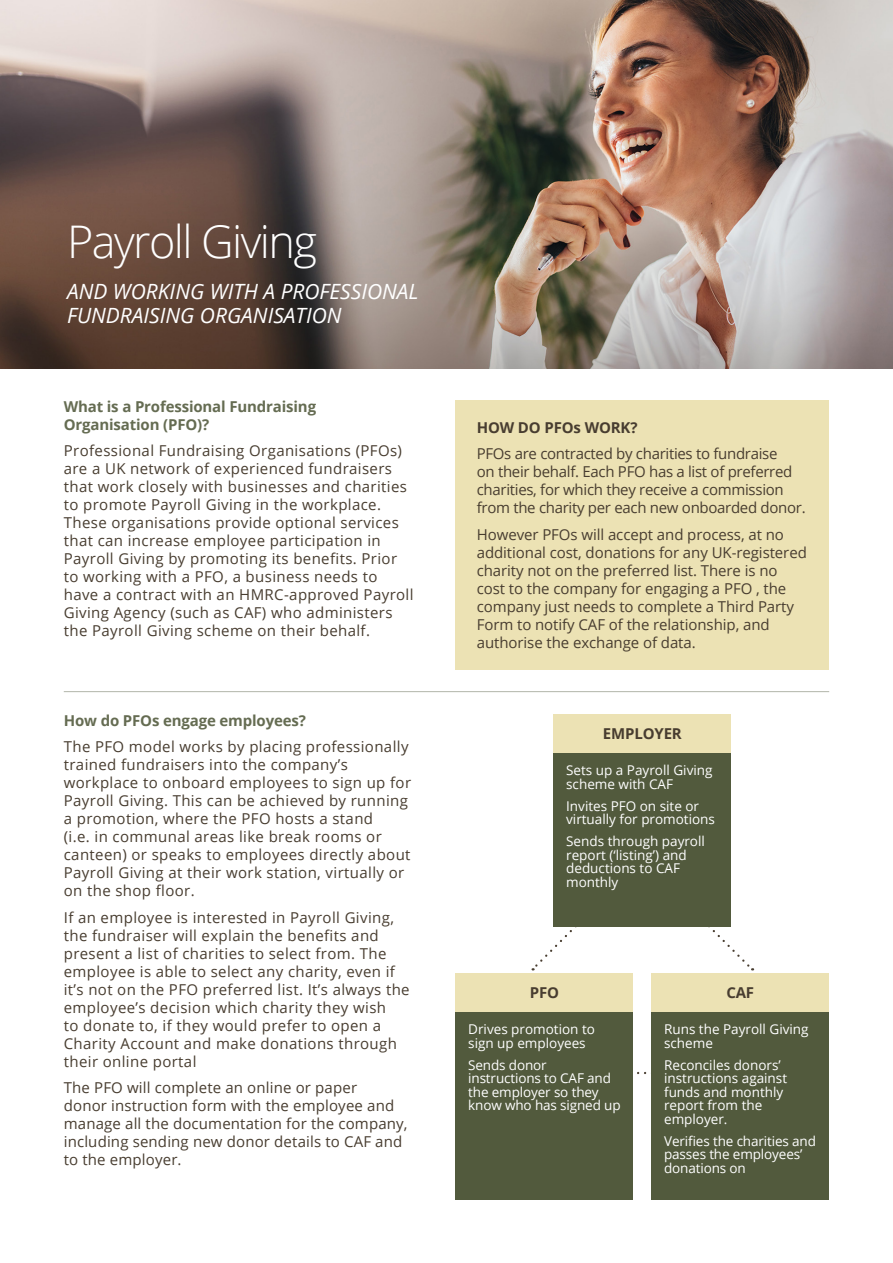
<style>
.page{position:relative;width:893px;height:1263px;background:#fff}
.page>*{position:absolute;margin:0;border:0;box-sizing:border-box;transform-origin:0 0}
.t1{font:300 45px "Open Sans";letter-spacing:-.035em;color:#fff}
.t2{font:italic 21px/24px "Open Sans";color:#fff}
.t3{font:15px/18px "Open Sans";letter-spacing:.025em;color:#483d30}
.t4{font:15px/18px "Open Sans";letter-spacing:-.005em;color:#483d30}
.t5{font:15px/18px "Open Sans";letter-spacing:-.02em;color:#483d30}
.t6{font:700 15px/18px "Open Sans";letter-spacing:-.01em;color:#656c52}
.t7{font:700 15px "Open Sans";letter-spacing:-.01em;color:#483d30}
.t8{font:13.5px/13.5px "Open Sans";color:#fff}
</style>
<div class="page">
<svg style="left:532px;top:927px;width:45px;height:43px"></svg>
<svg style="left:637px;top:1072px;width:10px;height:2px"></svg>
<svg style="left:708px;top:927px;width:45px;height:43px"></svg>
<img style="left:0;top:0;width:893px;height:369px">
<div style="left:553px;top:714px;width:178px;height:213px;background:#525a3d"></div>
<div style="left:455px;top:973px;width:178px;height:226px;background:#525a3d"></div>
<div style="left:651px;top:973px;width:178px;height:226px;background:#525a3d"></div>
<div style="left:553px;top:714px;width:178px;height:38px;background:#ece2b4"></div>
<div style="left:455px;top:973px;width:178px;height:38px;background:#ece2b4"></div>
<div style="left:651px;top:973px;width:178px;height:38px;background:#ece2b4"></div>
<div style="left:455px;top:400px;width:374px;height:269px;background:#ece2b4"></div>
<hr style="left:64px;top:691px;width:765px;height:1px;background:#b2b5a9">
<h1 class="t1" style="left:67px;top:210px;width:251px">Payroll Giving</h1>
<h2 class="t2" style="left:67px;top:278px;width:353px">AND WORKING WITH A PROFESSIONAL<br>FUNDRAISING ORGANISATION</h2>
<p class="t6" style="left:64px;top:397px;width:254px">What is a Professional Fundraising<br>Organisation (PFO)?</p>
<p class="t3" style="left:64px;top:441px;width:351px">Professional Fundraising Organisations (PFOs) are a UK network of experienced fundraisers that work closely with businesses and charities to promote Payroll Giving in the workplace.<br>These organisations provide optional services that can increase employee participation in Payroll Giving by promoting its benefits. Prior to working with a PFO, a business needs to have a contract with an HMRC-approved Payroll Giving Agency (such as CAF) who administers the Payroll Giving scheme on their behalf.</p>
<p class="t6" style="left:64px;top:711px;width:244px">How do PFOs engage employees?</p>
<p class="t3" style="left:64px;top:737px;width:349px">The PFO model works by placing professionally trained fundraisers into the company’s workplace to onboard employees to sign up for Payroll Giving. This can be achieved by running a promotion, where the PFO hosts a stand<br>(i.e. in communal areas like break rooms or canteen) or speaks to employees directly about Payroll Giving at their work station, virtually or on the shop floor.</p>
<p class="t3" style="left:64px;top:908px;width:347px">If an employee is interested in Payroll Giving, the fundraiser will explain the benefits and present a list of charities to select from. The employee is able to select any charity, even if it’s not on the PFO preferred list. It’s always the employee’s decision which charity they wish<br>to donate to, if they would prefer to open a Charity Account and make donations through their online portal</p>
<p class="t3" style="left:64px;top:1078px;width:345px">The PFO will complete an online or paper<br>donor instruction form with the employee and manage all the documentation for the company, including sending new donor details to CAF and to the employer.</p>
<p class="t7" style="left:477px;top:417px;width:162px">HOW DO PFOs WORK?</p>
<p class="t5" style="left:477px;top:445px;width:330px">PFOs are contracted by charities to fundraise<br>on their behalf. Each PFO has a list of preferred charities, for which they receive a commission from the charity per each new onboarded donor.</p>
<p class="t4" style="left:477px;top:525px;width:332px">However PFOs will accept and process, at no additional cost, donations for any UK-registered charity not on the preferred list. There is no cost to the company for engaging a PFO , the company just needs to complete a Third Party Form to notify CAF of the relationship, and authorise the exchange of data.</p>
<p class="t7" style="left:603px;top:723px;width:80px">EMPLOYER</p>
<p class="t8" style="left:566px;top:763px;width:148px">Sets up a Payroll Giving scheme with CAF</p>
<p class="t8" style="left:566px;top:799px;width:150px">Invites PFO on site or virtually for promotions</p>
<p class="t8" style="left:566px;top:834px;width:140px">Sends through payroll report (‘listing’) and deductions to CAF monthly</p>
<p class="t7" style="left:530px;top:982px;width:31px">PFO</p>
<p class="t7" style="left:726px;top:982px;width:29px">CAF</p>
<p class="t8" style="left:468px;top:1022px;width:128px">Drives promotion to sign up employees</p>
<p class="t8" style="left:468px;top:1058px;width:154px">Sends donor instructions to CAF and the employer so they know who has signed up</p>
<p class="t8" style="left:664px;top:1022px;width:146px">Runs the Payroll Giving scheme</p>
<p class="t8" style="left:664px;top:1058px;width:125px">Reconciles donors’ instructions against funds and monthly report from the employer.</p>
<p class="t8" style="left:664px;top:1134px;width:153px">Verifies the charities and passes the employees’ donations on</p>
</div>
